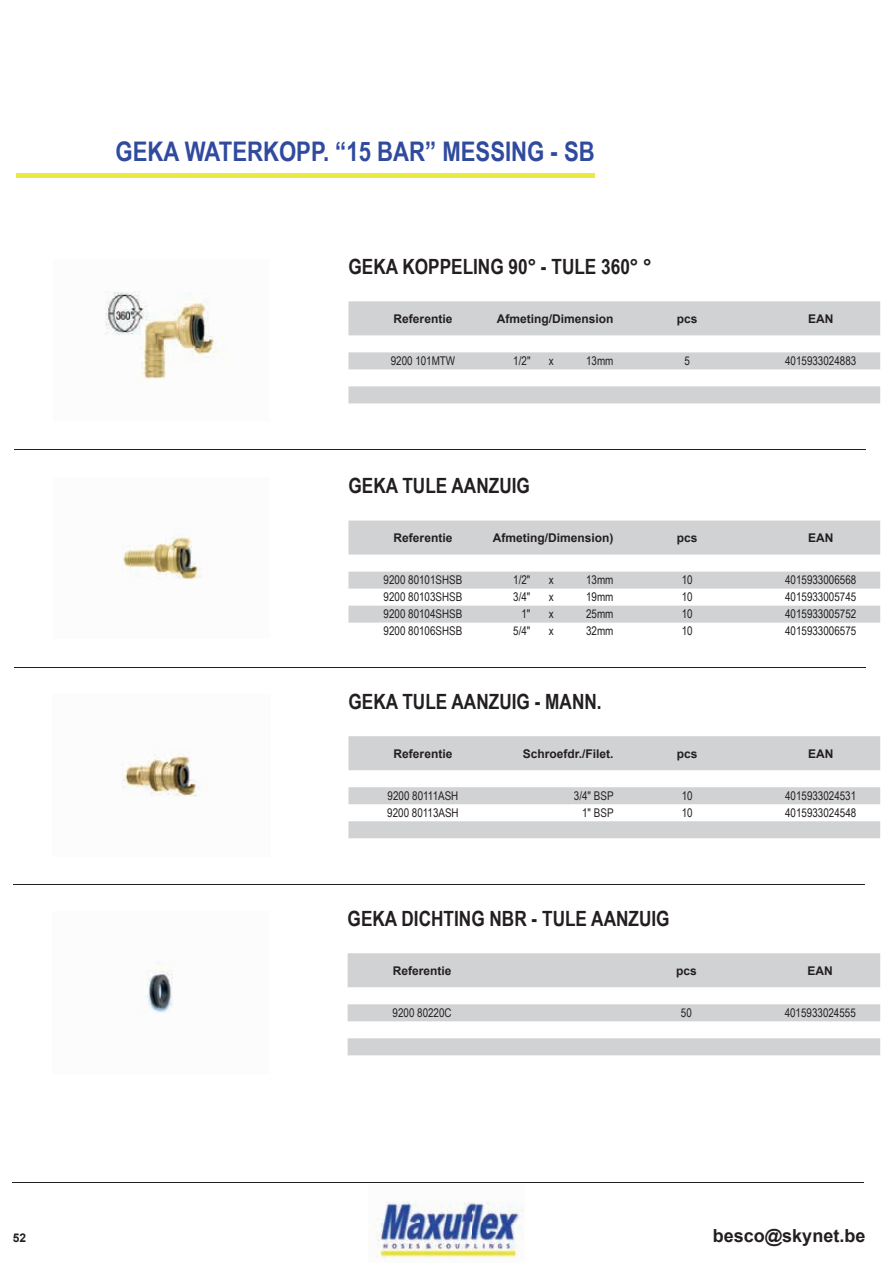
<style>
.page{position:relative;width:893px;height:1263px;background:#fff}
.page>*{position:absolute;margin:0;border:0;box-sizing:border-box;transform-origin:0 0}
.t1{font:700 27px "Arial Narrow";color:#304a9e}
.t2{font:700 21px "Arial Narrow";color:#231f20}
.t3{font:700 18px "Arial";color:#231f20}
.t4{font:12px "Arial Narrow";color:#231f20}
.t5{font:700 12px "Arial";color:#231f20}
</style>
<div class="page">
<hr style="left:16px;top:173px;width:579px;height:4px;background:#eae843">
<img style="left:369px;top:1201px;width:155px;height:57px">
<hr style="left:14px;top:449px;width:851px;height:1px;background:#231f20">
<hr style="left:14px;top:667px;width:851px;height:1px;background:#231f20">
<hr style="left:13px;top:884px;width:852px;height:1px;background:#231f20">
<hr style="left:12px;top:1182px;width:852px;height:1px;background:#231f20">
<img style="left:145px;top:962px;width:28px;height:51px">
<img style="left:121px;top:754px;width:86px;height:43px">
<img style="left:122px;top:527px;width:87px;height:53px">
<img style="left:105px;top:291px;width:122px;height:88px">
<svg style="left:348px;top:301px;width:532px;height:102px;fill:#d1d2d4"></svg>
<svg style="left:348px;top:953px;width:532px;height:102px;fill:#d1d2d4"></svg>
<svg style="left:348px;top:736px;width:532px;height:102px;fill:#d1d2d4"></svg>
<svg style="left:348px;top:521px;width:532px;height:102px;fill:#d1d2d4"></svg>
<p class="t5" style="left:13px;top:1229px;width:15px">52</p>
<h1 class="t1" style="left:115px;top:132px;width:481px">GEKA WATERKOPP. “15 BAR” MESSING - SB</h1>
<h2 class="t2" style="left:348px;top:251px;width:305px">GEKA KOPPELING 90° - TULE 360° °</h2>
<p class="t5" style="left:394px;top:310px;width:60px">Referentie</p>
<p class="t5" style="left:497px;top:310px;width:118px">Afmeting/Dimension</p>
<p class="t5" style="left:677px;top:310px;width:22px">pcs</p>
<p class="t5" style="left:808px;top:310px;width:27px">EAN</p>
<p class="t4" style="left:391px;top:352px;width:66px">9200 101MTW</p>
<p class="t4" style="left:513px;top:352px;width:19px">1/2"</p>
<p class="t4" style="left:549px;top:352px;width:6px">x</p>
<p class="t4" style="left:586px;top:352px;width:29px">13mm</p>
<p class="t4" style="left:685px;top:352px;width:7px">5</p>
<p class="t4" style="left:785px;top:352px;width:73px">4015933024883</p>
<h2 class="t2" style="left:348px;top:470px;width:183px">GEKA TULE AANZUIG</h2>
<p class="t5" style="left:394px;top:529px;width:60px">Referentie</p>
<p class="t5" style="left:493px;top:529px;width:122px">Afmeting/Dimension)</p>
<p class="t5" style="left:677px;top:529px;width:22px">pcs</p>
<p class="t5" style="left:808px;top:529px;width:27px">EAN</p>
<p class="t4" style="left:384px;top:571px;width:80px">9200 80101SHSB</p>
<p class="t4" style="left:513px;top:571px;width:19px">1/2"</p>
<p class="t4" style="left:549px;top:571px;width:6px">x</p>
<p class="t4" style="left:586px;top:571px;width:29px">13mm</p>
<p class="t4" style="left:682px;top:571px;width:12px">10</p>
<p class="t4" style="left:785px;top:571px;width:73px">4015933006568</p>
<p class="t4" style="left:384px;top:588px;width:80px">9200 80103SHSB</p>
<p class="t4" style="left:513px;top:588px;width:19px">3/4"</p>
<p class="t4" style="left:549px;top:588px;width:6px">x</p>
<p class="t4" style="left:586px;top:588px;width:29px">19mm</p>
<p class="t4" style="left:682px;top:588px;width:12px">10</p>
<p class="t4" style="left:785px;top:588px;width:73px">4015933005745</p>
<p class="t4" style="left:384px;top:605px;width:80px">9200 80104SHSB</p>
<p class="t4" style="left:521px;top:605px;width:10px">1"</p>
<p class="t4" style="left:549px;top:605px;width:6px">x</p>
<p class="t4" style="left:586px;top:605px;width:29px">25mm</p>
<p class="t4" style="left:682px;top:605px;width:12px">10</p>
<p class="t4" style="left:785px;top:605px;width:73px">4015933005752</p>
<p class="t4" style="left:384px;top:622px;width:80px">9200 80106SHSB</p>
<p class="t4" style="left:513px;top:622px;width:19px">5/4"</p>
<p class="t4" style="left:549px;top:622px;width:6px">x</p>
<p class="t4" style="left:586px;top:622px;width:29px">32mm</p>
<p class="t4" style="left:682px;top:622px;width:12px">10</p>
<p class="t4" style="left:785px;top:622px;width:73px">4015933006575</p>
<h2 class="t2" style="left:348px;top:686px;width:255px">GEKA TULE AANZUIG - MANN.</h2>
<p class="t5" style="left:394px;top:745px;width:60px">Referentie</p>
<p class="t5" style="left:523px;top:745px;width:92px">Schroefdr./Filet.</p>
<p class="t5" style="left:677px;top:745px;width:22px">pcs</p>
<p class="t5" style="left:808px;top:745px;width:27px">EAN</p>
<p class="t4" style="left:388px;top:787px;width:72px">9200 80111ASH</p>
<p class="t4" style="left:574px;top:787px;width:41px">3/4" BSP</p>
<p class="t4" style="left:682px;top:787px;width:12px">10</p>
<p class="t4" style="left:785px;top:787px;width:73px">4015933024531</p>
<p class="t4" style="left:387px;top:804px;width:73px">9200 80113ASH</p>
<p class="t4" style="left:582px;top:804px;width:33px">1" BSP</p>
<p class="t4" style="left:682px;top:804px;width:12px">10</p>
<p class="t4" style="left:785px;top:804px;width:73px">4015933024548</p>
<h2 class="t2" style="left:348px;top:903px;width:324px">GEKA DICHTING NBR - TULE AANZUIG</h2>
<p class="t5" style="left:393px;top:962px;width:60px">Referentie</p>
<p class="t5" style="left:676px;top:962px;width:22px">pcs</p>
<p class="t5" style="left:808px;top:962px;width:27px">EAN</p>
<p class="t4" style="left:393px;top:1004px;width:61px">9200 80220C</p>
<p class="t4" style="left:681px;top:1004px;width:12px">50</p>
<p class="t4" style="left:785px;top:1004px;width:73px">4015933024555</p>
<h3 class="t3" style="left:713px;top:1223px;width:154px">besco@skynet.be</h3>
</div>
